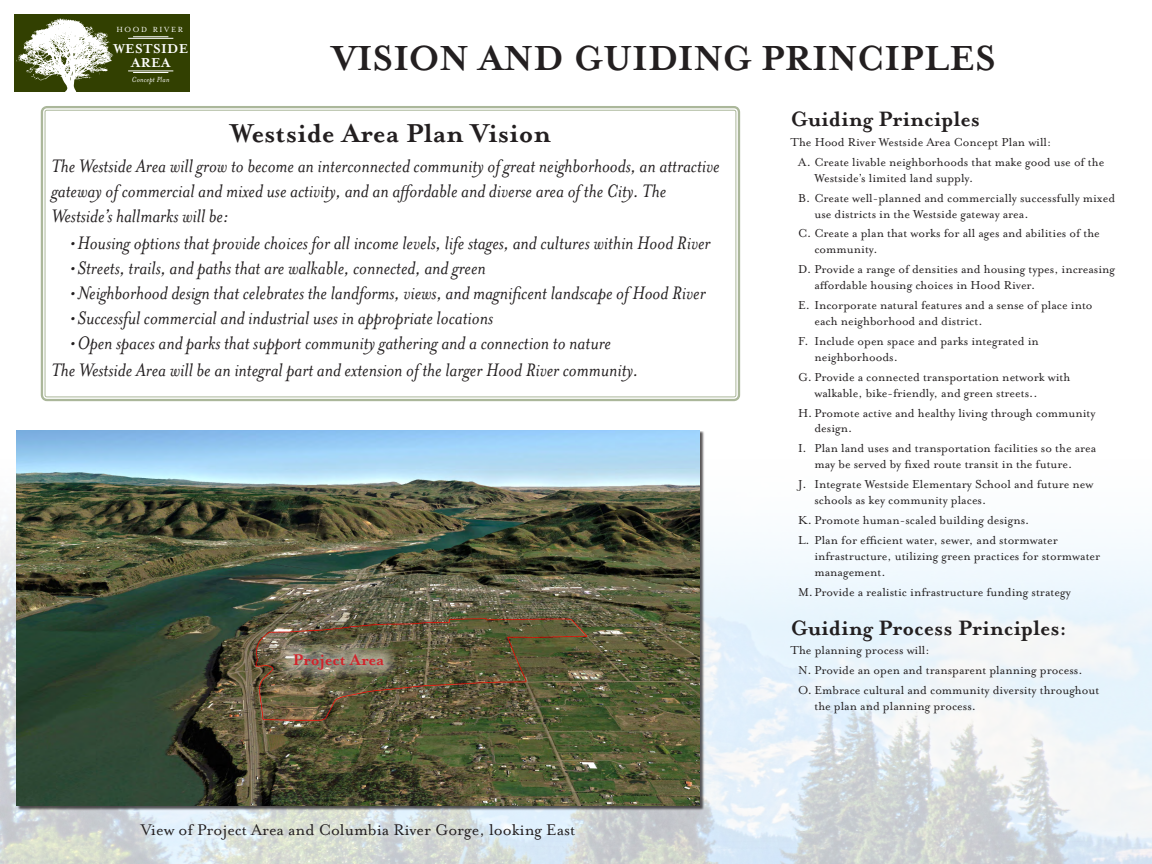
<style>
.page{position:relative;width:1152px;height:864px;background:#fff}
.page>*{position:absolute;margin:0;border:0;box-sizing:border-box;transform-origin:0 0}
.Heading_1{font:700 40px "Mrs Eaves OT";color:#231f20}
.Heading_2{font:700 29.72px "Mrs Eaves OT";color:#231f20}
.Heading_2-2{font:700 23.88px "Mrs Eaves OT";color:#231f20}
.Normal_Serif{font:italic 20.8px/25px "Mrs Eaves OT";color:#231f20}
.Normal_Serif-2{font:17.84px "Mrs Eaves OT";color:#231f20}
.t1{font:700 17.84px "Mrs Eaves OT";color:#d1232a}
.t2{font:700 14.8px/13.9px "Mrs Eaves OT";letter-spacing:.025em;color:#fff;text-align:center}
.Normal_Serif-3{font:13.28px/15.9px "Mrs Eaves OT";color:#231f20}
.t3{font:italic 8.52px "Mrs Eaves OT";letter-spacing:.025em;color:#fff}
.t4{font:8.52px "Mrs Eaves OT";letter-spacing:.2em;color:#fff}
</style>
<div class="page">
<img style="left:0;top:516px;width:1152px;height:348px">
<div style="left:17px;top:431px;width:688px;height:379px;background:#231f20;opacity:.75"></div>
<img style="left:16px;top:430px;width:684px;height:375px">
<div style="left:279px;top:639px;width:120px;height:45px;background:#fff;opacity:.87"></div>
<div style="left:41px;top:106px;width:699px;height:295px;border:2px solid #abb79a;border-radius:5px"></div>
<div style="left:14px;top:14px;width:176px;height:78px;background:#324001"></div>
<hr style="left:128px;top:71px;width:45px;height:1px;background:#fff">
<hr style="left:133px;top:72px;width:35px;height:1px;background:#fff">
<hr style="left:133px;top:37px;width:35px;height:1px;background:#fff">
<hr style="left:128px;top:38px;width:45px;height:1px;background:#fff">
<svg style="left:16px;top:18px;width:97px;height:74px"></svg>
<p class="t4" style="left:116px;top:25px;width:68px">HOOD RIVER</p>
<p class="t2" style="left:113px;top:42px;width:76px">WESTSIDE<br>AREA</p>
<p class="t3" style="left:132px;top:74px;width:39px">Concept Plan</p>
<p class="Heading_1" style="left:332px;top:36px;width:665px">VISION AND GUIDING PRINCIPLES</p>
<p class="Heading_2" style="left:230px;top:117px;width:322px">Westside Area Plan Vision</p>
<p class="Normal_Serif" style="left:51px;top:153px;width:670px">The Westside Area will grow to become an interconnected community of great neighborhoods, an attractive gateway of commercial and mixed use activity, and an affordable and diverse area of the City. The<br>Westside’s hallmarks will be:</p>
<p class="Normal_Serif" style="left:70px;top:231px;width:642px">•Housing options that provide choices for all income levels, life stages, and cultures within Hood River</p>
<p class="Normal_Serif" style="left:70px;top:256px;width:418px">•Streets, trails, and paths that are walkable, connected, and green</p>
<p class="Normal_Serif" style="left:70px;top:281px;width:637px">•Neighborhood design that celebrates the landforms, views, and magnificent landscape of Hood River</p>
<p class="Normal_Serif" style="left:70px;top:306px;width:425px">•Successful commercial and industrial uses in appropriate locations</p>
<p class="Normal_Serif" style="left:70px;top:331px;width:543px">•Open spaces and parks that support community gathering and a connection to nature</p>
<p class="Normal_Serif" style="left:51px;top:358px;width:588px">The Westside Area will be an integral part and extension of the larger Hood River community.</p>
<p class="t1" style="left:293px;top:650px;width:93px">Project Area</p>
<p class="Normal_Serif-2" style="left:141px;top:820px;width:436px">View of Project Area and Columbia River Gorge, looking East</p>
<p class="Heading_2-2" style="left:791px;top:106px;width:191px">Guiding Principles</p>
<p class="Normal_Serif-3" style="left:791px;top:134px;width:262px">The Hood River Westside Area Concept Plan will:</p>
<p class="Normal_Serif-3" style="left:814px;top:154px;width:291px;text-indent:-16px">A. Create livable neighborhoods that make good use of the<br>Westside’s limited land supply.</p>
<p class="Normal_Serif-3" style="left:814px;top:190px;width:302px;text-indent:-16px">B. Create well-planned and commercially successfully mixed use districts in the Westside gateway area.</p>
<p class="Normal_Serif-3" style="left:814px;top:226px;width:287px;text-indent:-16px">C. Create a plan that works for all ages and abilities of the community.</p>
<p class="Normal_Serif-3" style="left:814px;top:262px;width:302px;text-indent:-16px">D. Provide a range of densities and housing types, increasing affordable housing choices in Hood River.</p>
<p class="Normal_Serif-3" style="left:814px;top:297px;width:280px;text-indent:-16px">E. Incorporate natural features and a sense of place into each neighborhood and district.</p>
<p class="Normal_Serif-3" style="left:814px;top:333px;width:226px;text-indent:-16px">F. Include open space and parks integrated in neighborhoods.</p>
<p class="Normal_Serif-3" style="left:814px;top:369px;width:258px;text-indent:-16px">G. Provide a connected transportation network with walkable, bike-friendly, and green streets..</p>
<p class="Normal_Serif-3" style="left:814px;top:405px;width:283px;text-indent:-16px">H. Promote active and healthy living through community design.</p>
<p class="Normal_Serif-3" style="left:798px;top:441px;width:300px;text-align:center">I. Plan land uses and transportation facilities so the area may be served by fixed route transit in the future.</p>
<p class="Normal_Serif-3" style="left:814px;top:476px;width:280px;text-indent:-16px">J. Integrate Westside Elementary School and future new schools as key community places.</p>
<p class="Normal_Serif-3" style="left:798px;top:512px;width:233px">K. Promote human-scaled building designs.</p>
<p class="Normal_Serif-3" style="left:814px;top:532px;width:287px;text-indent:-16px">L. Plan for efficient water, sewer, and stormwater infrastructure, utilizing green practices for stormwater management.</p>
<p class="Normal_Serif-3" style="left:798px;top:584px;width:274px">M.Provide a realistic infrastructure funding strategy</p>
<p class="Heading_2-2" style="left:791px;top:615px;width:278px">Guiding Process Principles:</p>
<p class="Normal_Serif-3" style="left:791px;top:643px;width:141px">The planning process will:</p>
<p class="Normal_Serif-3" style="left:798px;top:663px;width:286px">N. Provide an open and transparent planning process.</p>
<p class="Normal_Serif-3" style="left:814px;top:683px;width:286px;text-indent:-16px">O. Embrace cultural and community diversity throughout the plan and planning process.</p>
</div>
